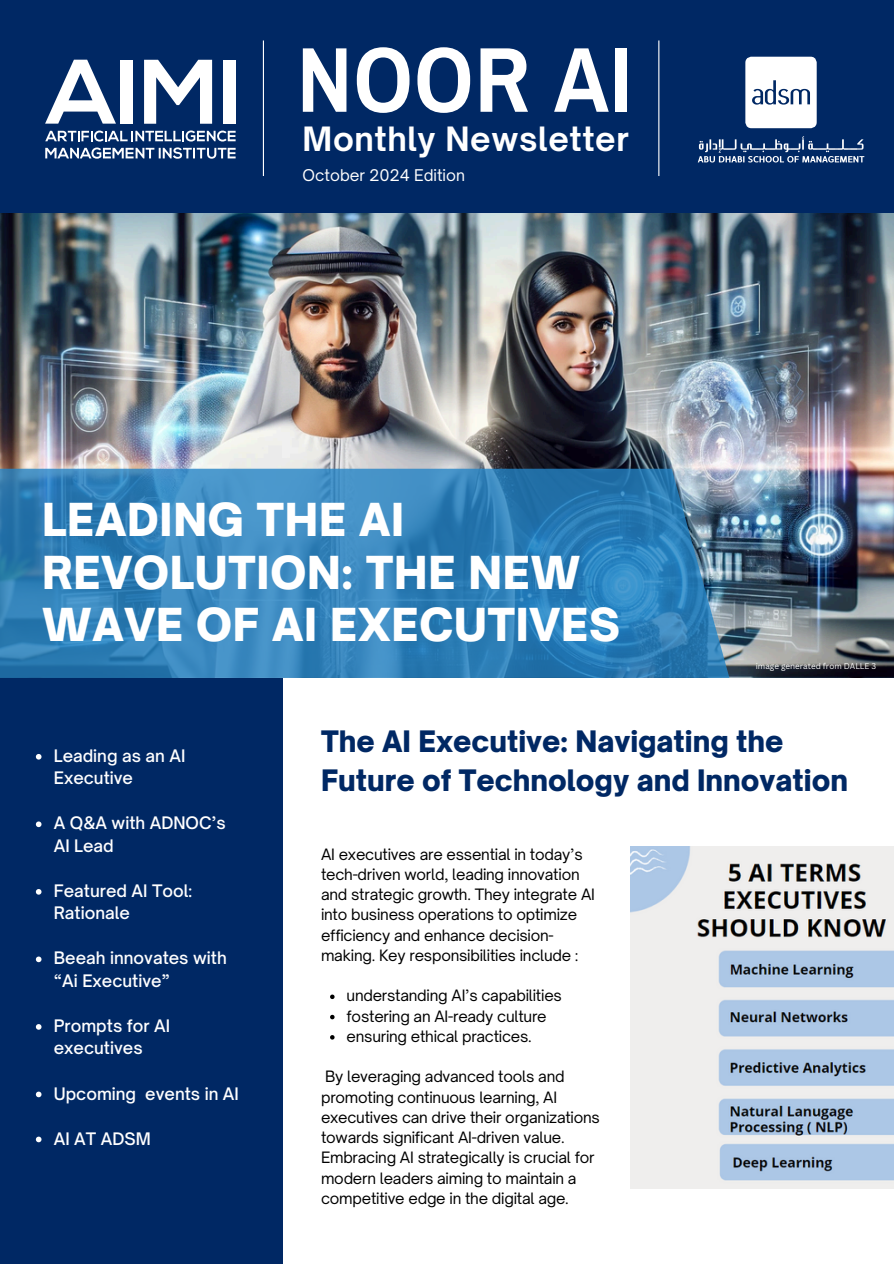
<style>
.page{position:relative;width:894px;height:1264px;background:#fff}
.page>*{position:absolute;margin:0;border:0;box-sizing:border-box;transform-origin:0 0}
.t1{font:700 92.4px "Archivo Narrow";letter-spacing:.02em;color:#fff}
.t2{font:900 43.5px/52.8px "Open Sauce One";letter-spacing:.02em;color:#fff}
.t3{font:700 32.1px "Open Sauce One";letter-spacing:.02em;color:#fff}
.t4{font:900 28.35px/38.7px "Open Sauce One";color:#002864}
.t5{font:500 16.5px/22.5px "Open Sauce One";color:#fff}
.t6{font:15.45px "Open Sauce One";color:#fff}
.t7{font:15px/20.2px "Open Sauce One";letter-spacing:-.015em;color:#000}
.t8{font:8.1px "Canva Sans";color:#fff}
</style>
<div class="page">
<img style="left:0;top:213px;width:893px;height:464px">
<div style="left:0;top:0;width:893px;height:213px;background:#002864"></div>
<svg style="left:0;top:468px;width:729px;height:210px"></svg>
<img style="left:630px;top:846px;width:263px;height:342px">
<div style="left:0;top:678px;width:282px;height:585px;background:#002864"></div>
<hr style="left:263px;top:40px;width:1px;height:136px;background:#fff">
<hr style="left:658px;top:40px;width:1px;height:136px;background:#fff">
<svg style="left:45px;top:60px;width:71px;height:64px"></svg>
<div style="left:120px;top:60px;width:12px;height:64px;background:#fff"></div>
<svg style="left:144px;top:60px;width:68px;height:64px"></svg>
<div style="left:223px;top:60px;width:12px;height:64px;background:#fff"></div>
<svg style="left:45px;top:130px;width:190px;height:11px"></svg>
<svg style="left:45px;top:147px;width:190px;height:12px"></svg>
<svg style="left:698px;top:136px;width:166px;height:26px"></svg>
<svg style="left:745px;top:57px;width:71px;height:71px"></svg>
<svg style="left:330px;top:994px;width:4px;height:5px"></svg>
<svg style="left:330px;top:1014px;width:4px;height:5px"></svg>
<svg style="left:330px;top:1035px;width:4px;height:4px"></svg>
<svg style="left:36px;top:754px;width:5px;height:5px"></svg>
<svg style="left:36px;top:821px;width:5px;height:6px"></svg>
<svg style="left:36px;top:889px;width:5px;height:5px"></svg>
<svg style="left:36px;top:956px;width:5px;height:6px"></svg>
<svg style="left:36px;top:1024px;width:5px;height:5px"></svg>
<svg style="left:36px;top:1091px;width:5px;height:6px"></svg>
<svg style="left:36px;top:1136px;width:5px;height:6px"></svg>
<h3 class="t1" style="left:297px;top:31px;width:336px">NOOR AI</h3>
<p class="t3" style="left:302px;top:119px;width:327px">Monthly Newsletter</p>
<p class="t6" style="left:302px;top:166px;width:164px">October 2024 Edition</p>
<h1 class="t2" style="left:42px;top:492px;width:579px">LEADING THE AI<br>REVOLUTION: THE NEW<br>WAVE OF AI EXECUTIVES</h1>
<p class="t8" style="left:755px;top:660px;width:122px">image generated from DALLE 3</p>
<p class="t5" style="left:54px;top:744px;width:133px">Leading as an AI<br>Executive</p>
<p class="t5" style="left:54px;top:811px;width:173px">A Q&amp;A with ADNOC’s<br>AI Lead</p>
<p class="t5" style="left:54px;top:879px;width:140px">Featured AI Tool:<br>Rationale</p>
<h5 class="t5" style="left:54px;top:946px;width:174px">Beeah innovates with “Ai Executive”</h5>
<p class="t5" style="left:54px;top:1014px;width:118px">Prompts for AI executives</p>
<p class="t5" style="left:54px;top:1081px;width:187px">Upcoming events in AI</p>
<p class="t5" style="left:54px;top:1126px;width:98px">AI AT ADSM</p>
<h5 class="t4" style="left:321px;top:722px;width:528px">The AI Executive: Navigating the<br>Future of Technology and Innovation</h5>
<p class="t7" style="left:321px;top:843px;width:275px">AI executives are essential in today’s tech-driven world, leading innovation and strategic growth. They integrate AI into business operations to optimize efficiency and enhance decision&shy;making. Key responsibilities include :</p>
<h2 class="t7" style="left:346px;top:985px;width:217px">understanding AI’s capabilities</h2>
<p class="t7" style="left:346px;top:1005px;width:202px">fostering an AI-ready culture</p>
<p class="t7" style="left:346px;top:1025px;width:187px">ensuring ethical practices.</p>
<p class="t7" style="left:321px;top:1066px;width:280px">By leveraging advanced tools and promoting continuous learning, AI executives can drive their organizations towards significant AI-driven value.<br>Embracing AI strategically is crucial for modern leaders aiming to maintain a competitive edge in the digital age.</p>
</div>
